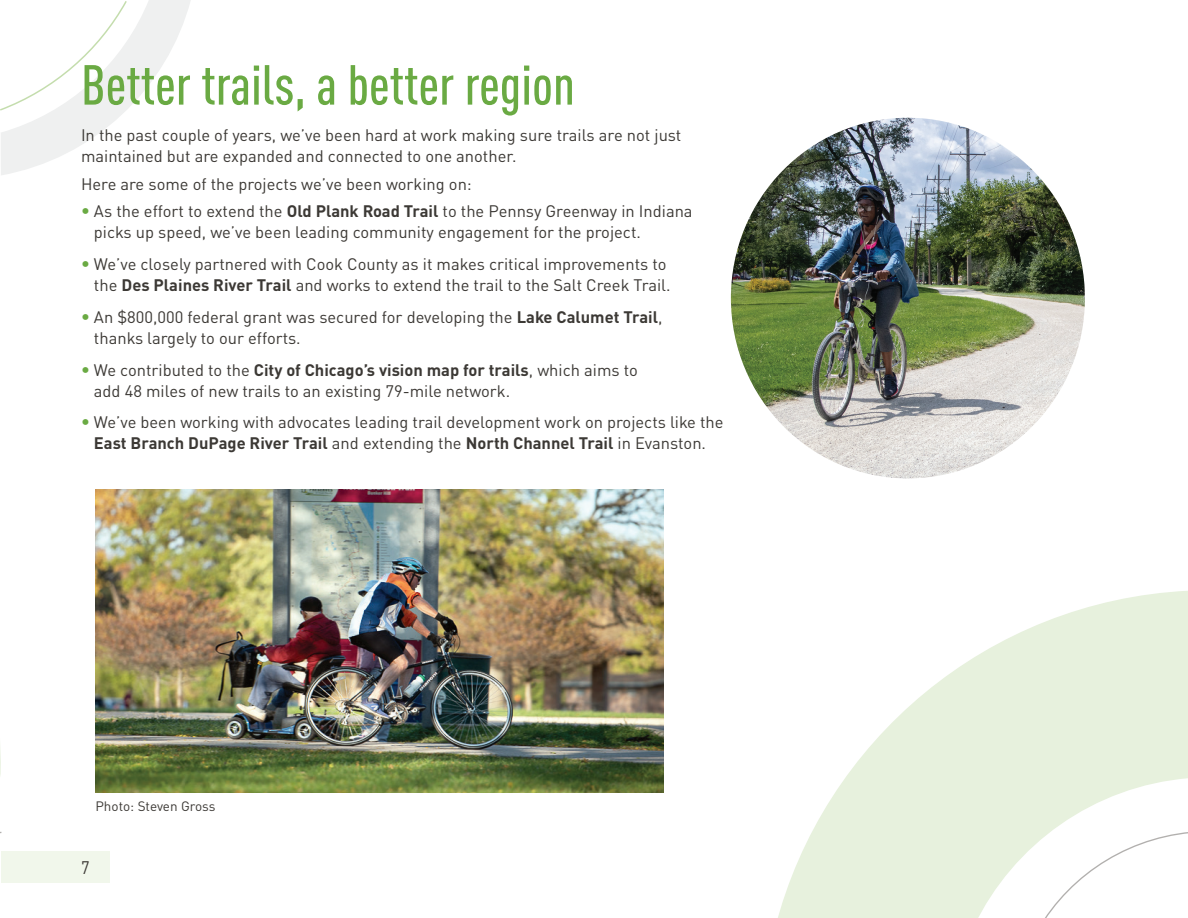
<style>
.page{position:relative;width:1188px;height:918px;background:#fff}
.page>*{position:absolute;margin:0;border:0;box-sizing:border-box;transform-origin:0 0}
.t1{font:500 condensed 55.5px "DIN Pro";color:#6aaa43}
.t2{font:18px "DIN Pro";color:#3c3935;scale:.9 1}
.t3{font:16.5px/21px "DIN Pro";color:#3c3935}
.t4{font:13.5px "DIN Pro";color:#3c3935}
.s1{font-weight:700;font-size:18px;color:#6aaa43}
.s2{font-weight:700}
</style>
<div class="page">
<div style="left:2px;top:851px;width:108px;height:32px;background:#f1f7eb"></div>
<svg style="left:778px;top:591px;width:410px;height:327px;fill:#e7f1dd"></svg>
<svg style="left:1030px;top:831px;width:158px;height:87px"></svg>
<svg style="left:0;top:748px;width:2px;height:135px"></svg>
<svg style="left:0;top:0;width:191px;height:175px"></svg>
<img style="left:95px;top:489px;width:568px;height:304px">
<img style="left:731px;top:118px;width:354px;height:360px">
<h1 class="t1" style="left:81px;top:44px;width:495px">Better trails, a better region</h1>
<p class="t3" style="left:81px;top:123px;width:602px">In the past couple of years, we’ve been hard at work making sure trails are not just maintained but are expanded and connected to one another.</p>
<p class="t3" style="left:81px;top:171px;width:392px">Here are some of the projects we’ve been working on:</p>
<p class="t3" style="left:94px;top:199px;width:600px;text-indent:-13px"><span class="s1">•</span> As the effort to extend the <span class="s2">Old Plank Road Trail</span> to the Pennsy Greenway in Indiana picks up speed, we’ve been leading community engagement for the project.</p>
<p class="t3" style="left:81px;top:252px;width:591px;text-align:right"><span class="s1">•</span> We’ve closely partnered with Cook County as it makes critical improvements to the <span class="s2">Des Plaines River Trail</span> and works to extend the trail to the Salt Creek Trail.</p>
<p class="t3" style="left:94px;top:305px;width:570px;text-indent:-13px"><span class="s1">•</span> An $800,000 federal grant was secured for developing the <span class="s2">Lake Calumet Trail</span>, thanks largely to our efforts.</p>
<p class="t3" style="left:94px;top:358px;width:546px;text-indent:-13px"><span class="s1">•</span> We contributed to the <span class="s2">City of Chicago’s vision map for trails</span>, which aims to add 48 miles of new trails to an existing 79-mile network.</p>
<p class="t3" style="left:81px;top:410px;width:644px;text-align:center"><span class="s1">•</span> We’ve been working with advocates leading trail development work on projects like the<br><span class="s2">East Branch DuPage River Trail</span> and extending the <span class="s2">North Channel Trail</span> in Evanston.</p>
<p class="t4" style="left:95px;top:795px;width:122px">Photo: Steven Gross</p>
<p class="t2" style="left:81px;top:853px;width:11px">7</p>
</div>
